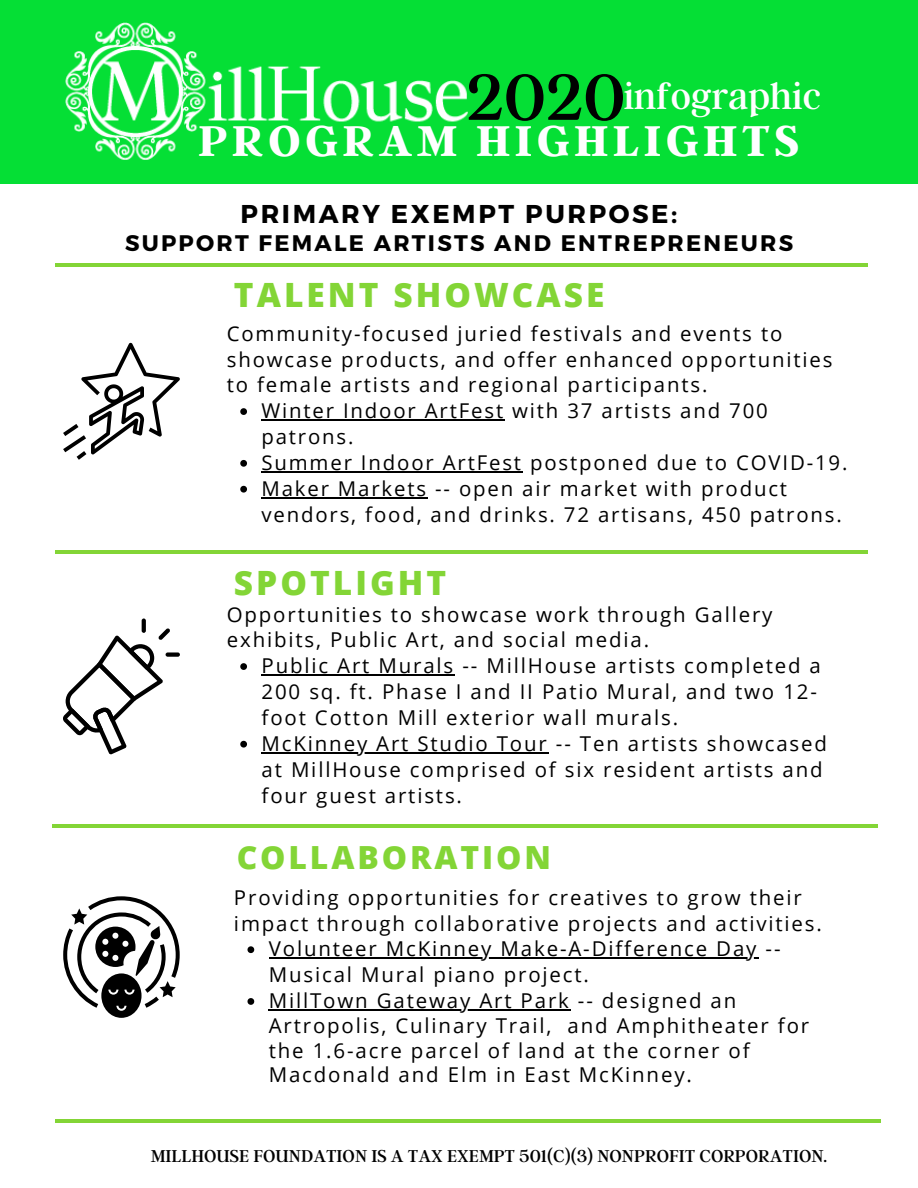
<style>
.page{position:relative;width:918px;height:1188px;background:#fff}
.page>*{position:absolute;margin:0;border:0;box-sizing:border-box;transform-origin:0 0}
.t1{font:72px "Argent CF";color:#000}
.t2{font:700 48px "Argent CF";letter-spacing:.09em;color:#fff}
.t3{font:38.4px "Argent CF";color:#fff}
.t4{font:800 33.45px "Open Sans";letter-spacing:.09em;color:#83d536}
.t5{font:800 31.95px "Open Sans";letter-spacing:.09em;color:#83d536}
.t6{font:700 25.8px "Montserrat";letter-spacing:.1em;color:#000}
.t7{font:700 22.5px "Montserrat";letter-spacing:.1em;color:#000}
.t8{font:20.4px/25.8px "Open Sans";letter-spacing:.09em;color:#000}
.t9{font:19.2px "Argent CF";color:#000}
</style>
<div class="page">
<svg style="left:37px;top:183px;width:881px;height:1px"></svg>
<div style="left:0;top:0;width:918px;height:183px;background:#05df35"></div>
<img style="left:65px;top:22px;width:403px;height:138px">
<hr style="left:55px;top:263px;width:812px;height:4px;background:#83d536">
<hr style="left:55px;top:551px;width:812px;height:3px;background:#83d536">
<hr style="left:52px;top:824px;width:826px;height:4px;background:#83d536">
<hr style="left:55px;top:1120px;width:826px;height:3px;background:#83d536">
<svg style="left:63px;top:896px;width:117px;height:122px"></svg>
<svg style="left:63px;top:628px;width:107px;height:127px"></svg>
<svg style="left:142px;top:619px;width:4px;height:14px"></svg>
<div style="left:166px;top:652px;width:14px;height:5px;background:#000;border-radius:2px"></div>
<svg style="left:63px;top:343px;width:117px;height:117px"></svg>
<svg style="left:240px;top:408px;width:7px;height:7px"></svg>
<hr style="left:261px;top:419px;width:28px;height:2px;background:#000">
<hr style="left:289px;top:419px;width:119px;height:2px;background:#000">
<hr style="left:408px;top:419px;width:97px;height:2px;background:#000">
<svg style="left:240px;top:460px;width:7px;height:7px"></svg>
<hr style="left:261px;top:471px;width:262px;height:1px;background:#000">
<svg style="left:240px;top:486px;width:7px;height:7px"></svg>
<hr style="left:261px;top:497px;width:167px;height:1px;background:#000">
<svg style="left:247px;top:946px;width:7px;height:7px"></svg>
<hr style="left:269px;top:958px;width:489px;height:1px;background:#000">
<svg style="left:247px;top:998px;width:7px;height:7px"></svg>
<hr style="left:269px;top:1009px;width:302px;height:1px;background:#000">
<svg style="left:240px;top:663px;width:7px;height:7px"></svg>
<hr style="left:262px;top:674px;width:193px;height:2px;background:#000">
<svg style="left:240px;top:741px;width:7px;height:7px"></svg>
<hr style="left:262px;top:752px;width:287px;height:1px;background:#000">
<p class="t1" style="left:467px;top:50px;width:160px">2020</p>
<p class="t3" style="left:624px;top:72px;width:199px">infographic</p>
<p class="t2" style="left:198px;top:109px;width:603px">PROGRAM HIGHLIGHTS</p>
<p class="t6" style="left:241px;top:197px;width:438px">PRIMARY EXEMPT PURPOSE:</p>
<p class="t7" style="left:125px;top:229px;width:670px">SUPPORT FEMALE ARTISTS AND ENTREPRENEURS</p>
<p class="t4" style="left:234px;top:271px;width:372px">TALENT SHOWCASE</p>
<p class="t8" style="left:227px;top:320px;width:607px">Community-focused juried festivals and events to showcase products, and offer enhanced opportunities to female artists and regional participants.</p>
<p class="t8" style="left:261px;top:398px;width:508px">Winter Indoor ArtFest with 37 artists and 700 patrons.</p>
<p class="t8" style="left:261px;top:449px;width:588px">Summer Indoor ArtFest postponed due to COVID-19.</p>
<p class="t8" style="left:261px;top:475px;width:582px">Maker Markets -- open air market with product vendors, food, and drinks. 72 artisans, 450 patrons.</p>
<p class="t4" style="left:234px;top:559px;width:214px">SPOTLIGHT</p>
<p class="t8" style="left:227px;top:601px;width:547px">Opportunities to showcase work through Gallery exhibits, Public Art, and social media.</p>
<p class="t8" style="left:262px;top:652px;width:561px">Public Art Murals -- MillHouse artists completed a<br>200 sq. ft. Phase I and II Patio Mural, and two 12- foot Cotton Mill exterior wall murals.</p>
<p class="t8" style="left:262px;top:730px;width:567px">McKinney Art Studio Tour -- Ten artists showcased at MillHouse comprised of six resident artists and four guest artists.</p>
<p class="t5" style="left:237px;top:835px;width:316px">COLLABORATION</p>
<p class="t8" style="left:234px;top:884px;width:589px">Providing opportunities for creatives to grow their impact through collaborative projects and activities.</p>
<p class="t8" style="left:269px;top:936px;width:513px">Volunteer McKinney Make-A-Difference Day --<br>Musical Mural piano project.</p>
<p class="t8" style="left:269px;top:988px;width:542px;line-height:24.8px">MillTown Gateway Art Park -- designed an Artropolis, Culinary Trail, and Amphitheater for the 1.6-acre parcel of land at the corner of Macdonald and Elm in East McKinney.</p>
<p class="t9" style="left:151px;top:1143px;width:678px">MILLHOUSE FOUNDATION IS A TAX EXEMPT 501(C)(3) NONPROFIT CORPORATION.</p>
</div>
